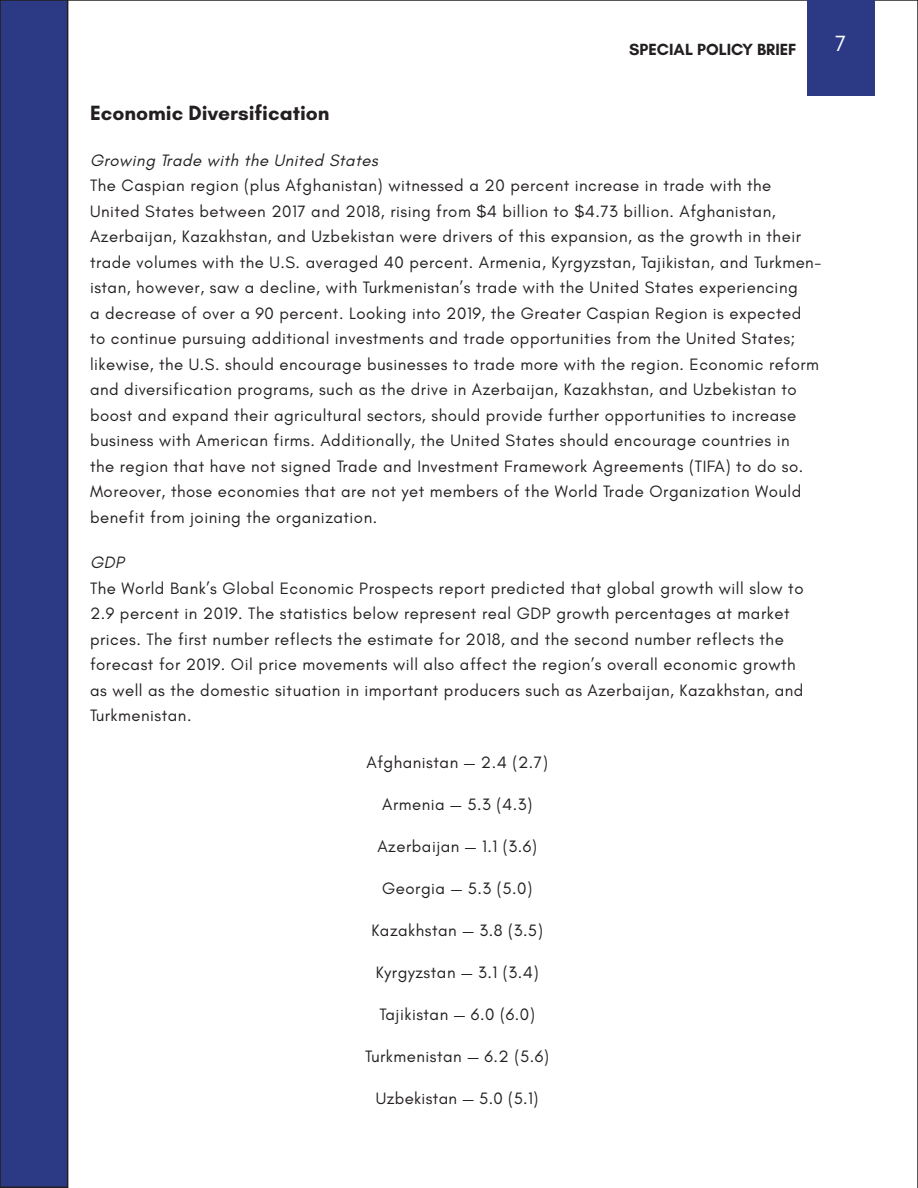
<style>
.page{position:relative;width:918px;height:1188px;background:#fff}
.page>*{position:absolute;margin:0;border:0;box-sizing:border-box;transform-origin:0 0}
.t1{font:22.5px "Glacial Indifference";color:#fff}
.t2{font:700 21px "Glacial Indifference";color:#231f20}
.t3{font:16.8px/25.5px "Glacial Indifference";letter-spacing:.03em;color:#231f20}
.t4{font:italic 16.8px "Glacial Indifference";letter-spacing:.03em;color:#231f20}
.t5{font:700 16.5px "Glacial Indifference";color:#231f20}
</style>
<div class="page">
<div style="left:0;top:0;width:68px;height:1187px;background:#2c3985"></div>
<div style="left:0;top:0;width:68px;height:1188px;border:2px solid #231f20"></div>
<div style="left:807px;top:0;width:68px;height:95px;background:#2c3985"></div>
<p class="t5" style="left:629px;top:39px;width:169px">SPECIAL POLICY BRIEF</p>
<p class="t1" style="left:835px;top:31px;width:13px">7</p>
<p class="t2" style="left:90px;top:100px;width:241px">Economic Diversification</p>
<p class="t4" style="left:90px;top:151px;width:289px">Growing Trade with the United States</p>
<p class="t3" style="left:90px;top:173px;width:733px">The Caspian region (plus Afghanistan) witnessed a 20 percent increase in trade with the United States between 2017 and 2018, rising from $4 billion to $4.73 billion. Afghanistan, Azerbaijan, Kazakhstan, and Uzbekistan were drivers of this expansion, as the growth in their trade volumes with the U.S. averaged 40 percent. Armenia, Kyrgyzstan, Tajikistan, and Turkmen&shy;istan, however, saw a decline, with Turkmenistan’s trade with the United States experiencing<br>a decrease of over a 90 percent. Looking into 2019, the Greater Caspian Region is expected<br>to continue pursuing additional investments and trade opportunities from the United States; likewise, the U.S. should encourage businesses to trade more with the region. Economic reform and diversification programs, such as the drive in Azerbaijan, Kazakhstan, and Uzbekistan to boost and expand their agricultural sectors, should provide further opportunities to increase business with American firms. Additionally, the United States should encourage countries in<br>the region that have not signed Trade and Investment Framework Agreements (TIFA) to do so.<br>Moreover, those economies that are not yet members of the World Trade Organization Would benefit from joining the organization.</p>
<p class="t4" style="left:90px;top:553px;width:36px">GDP</p>
<p class="t3" style="left:90px;top:576px;width:715px">The World Bank’s Global Economic Prospects report predicted that global growth will slow to 2.9 percent in 2019. The statistics below represent real GDP growth percentages at market prices. The first number reflects the estimate for 2018, and the second number reflects the forecast for 2019. Oil price movements will also affect the region’s overall economic growth as well as the domestic situation in important producers such as Azerbaijan, Kazakhstan, and Turkmenistan.</p>
<p class="t3" style="left:366px;top:750px;width:183px">Afghanistan — 2.4 (2.7)</p>
<p class="t3" style="left:382px;top:792px;width:151px">Armenia — 5.3 (4.3)</p>
<p class="t3" style="left:377px;top:834px;width:161px">Azerbaijan — 1.1 (3.6)</p>
<p class="t3" style="left:382px;top:876px;width:152px">Georgia — 5.3 (5.0)</p>
<p class="t3" style="left:371px;top:918px;width:173px">Kazakhstan — 3.8 (3.5)</p>
<p class="t3" style="left:376px;top:960px;width:164px">Kyrgyzstan — 3.1 (3.4)</p>
<p class="t3" style="left:380px;top:1002px;width:157px">Tajikistan — 6.0 (6.0)</p>
<p class="t3" style="left:365px;top:1044px;width:185px">Turkmenistan — 6.2 (5.6)</p>
<p class="t3" style="left:376px;top:1086px;width:164px">Uzbekistan — 5.0 (5.1)</p>
</div>
